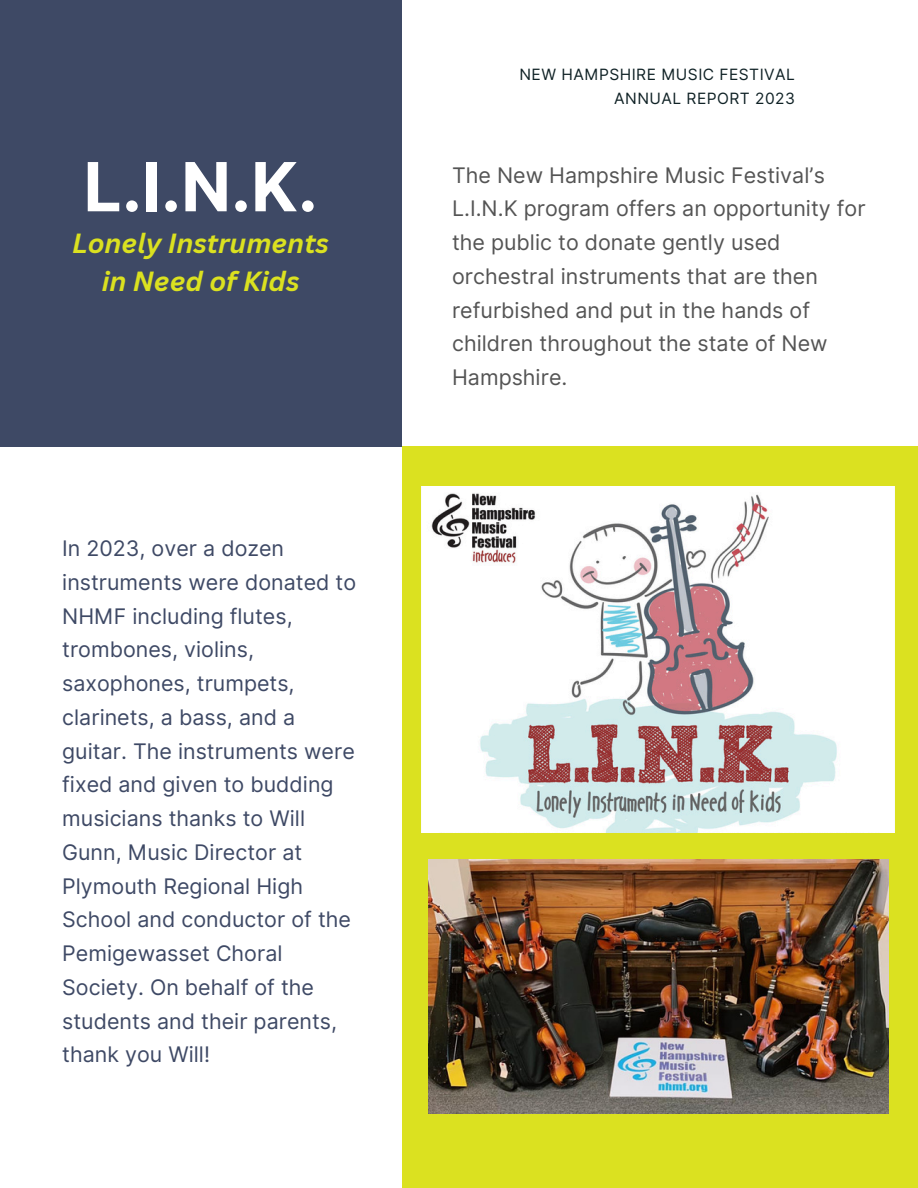
<style>
.page{position:relative;width:918px;height:1188px;background:#fff}
.page>*{position:absolute;margin:0;border:0;box-sizing:border-box;transform-origin:0 0}
.t1{font:700 67.8px "Inter";color:#fff}
.t2{font:italic 700 27px/37.2px "Canva Sans";color:#dbe120;text-align:center}
.t3{font:21.45px/33.8px "Inter";color:#3e4965}
.t4{font:21.45px/33.8px "Inter";color:#545454}
.t5{font:15.6px "Inter";letter-spacing:.03em;color:#102226}
</style>
<div class="page">
<div style="left:0;top:0;width:402px;height:446px;background:#3e4965"></div>
<div style="left:402px;top:446px;width:516px;height:742px;background:#dbe120"></div>
<img style="left:422px;top:487px;width:472px;height:345px">
<img style="left:428px;top:860px;width:460px;height:254px">
<h3 class="t1" style="left:83px;top:146px;width:236px">L.I.N.K.</h3>
<p class="t2" style="left:72px;top:224px;width:258px">Lonely Instruments in Need of Kids</p>
<h3 class="t3" style="left:62px;top:532px;width:295px">In 2023, over a dozen instruments were donated to<br>NHMF including flutes, trombones, violins, saxophones, trumpets, clarinets, a bass, and a guitar. The instruments were fixed and given to budding musicians thanks to Will<br>Gunn, Music Director at<br>Plymouth Regional High<br>School and conductor of the<br>Pemigewasset Choral<br>Society. On behalf of the students and their parents, thank you Will!</h3>
<p class="t5" style="left:519px;top:65px;width:277px">NEW HAMPSHIRE MUSIC FESTIVAL</p>
<p class="t5" style="left:614px;top:89px;width:182px">ANNUAL REPORT 2023</p>
<p class="t4" style="left:452px;top:158px;width:415px">The New Hampshire Music Festival’s<br>L.I.N.K program offers an opportunity for the public to donate gently used orchestral instruments that are then refurbished and put in the hands of children throughout the state of New<br>Hampshire.</p>
</div>
